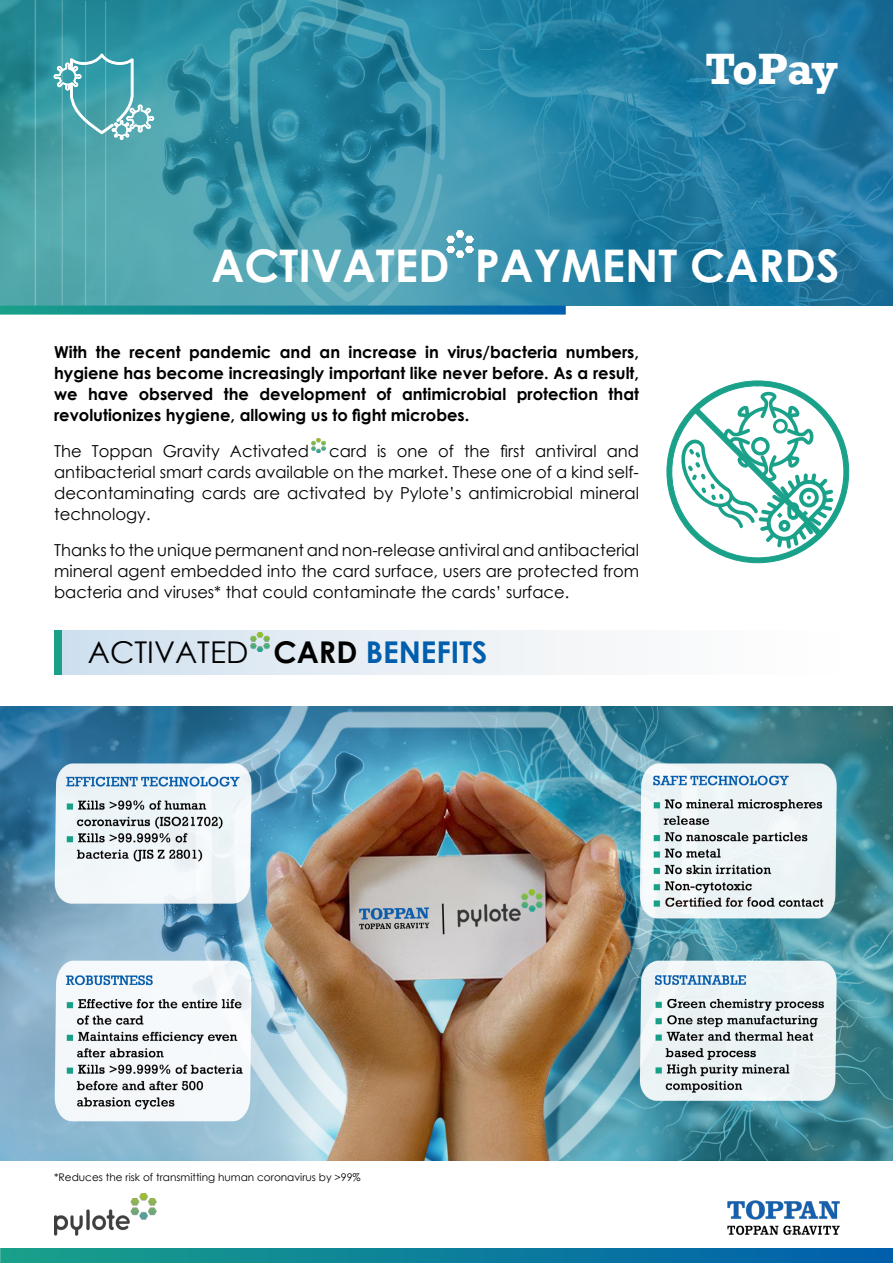
<style>
.page{position:relative;width:893px;height:1263px;background:#fff}
.page>*{position:absolute;margin:0;border:0;box-sizing:border-box;transform-origin:0 0}
.t1{font:700 45px "Century Gothic";color:#fff}
.t2{font:700 45px "Rockwell";letter-spacing:-.03em;color:#fff}
.t3{font:30px "Century Gothic";color:#000}
.t4{font:16.5px/21px "Century Gothic";color:#000;text-align:justify}
.t5{font:700 16.5px/21.3px "Century Gothic";color:#000;text-align:justify}
.t6{font:10.5px "Century Gothic";color:#000}
.s1{font-weight:700}
.s2{font-weight:700;color:#005ead}
</style>
<div class="page">
<svg style="left:0;top:0;width:893px;height:306px;background:#318ba6"></svg>
<hr style="left:35px;top:0;width:1px;height:306px;background:#fff">
<hr style="left:62px;top:0;width:1px;height:306px;background:#fff">
<hr style="left:85px;top:1px;width:1px;height:305px;background:#fff">
<hr style="left:105px;top:1px;width:1px;height:305px;background:#fff">
<svg style="left:4px;top:306px;width:557px;height:9px;background:#17849f"></svg>
<img style="left:727px;top:1200px;width:113px;height:36px">
<svg style="left:8px;top:1248px;width:877px;height:15px;background:#0c7f9a"></svg>
<img style="left:0;top:707px;width:893px;height:453px">
<div style="left:54px;top:630px;width:785px;height:45px;background:linear-gradient(to right,#d1e1ef,#fffffd)"></div>
<div style="left:54px;top:630px;width:7px;height:45px;background:#19a089"></div>
<svg style="left:666px;top:380px;width:183px;height:183px"></svg>
<img style="left:312px;top:438px;width:13px;height:14px">
<img style="left:54px;top:1193px;width:102px;height:42px">
<img style="left:250px;top:632px;width:19px;height:20px">
<svg style="left:54px;top:54px;width:100px;height:88px;background:#5caeb7"></svg>
<img style="left:447px;top:230px;width:27px;height:27px">
<h1 class="t2" style="left:705px;top:42px;width:135px">ToPay</h1>
<h1 class="t1" style="left:211px;top:232px;width:630px">ACTIVATED PAYMENT CARDS</h1>
<p class="t5" style="left:54px;top:340px;width:586px">With the recent pandemic and an increase in virus/bacteria numbers, hygiene has become increasingly important like never before. As a result, we have observed the development of antimicrobial protection that revolutionizes hygiene, allowing us to fight microbes.</p>
<p class="t4" style="left:54px;top:441px;width:586px">The Toppan Gravity Activated card is one of the first antiviral and antibacterial smart cards available on the market. These one of a kind self&shy;decontaminating cards are activated by Pylote’s antimicrobial mineral technology.</p>
<p class="t4" style="left:54px;top:540px;width:586px">Thanks to the unique permanent and non-release antiviral and antibacterial mineral agent embedded into the card surface, users are protected from bacteria and viruses* that could contaminate the cards’ surface.</p>
<h2 class="t3" style="left:88px;top:631px;width:401px">ACTIVATED <span class="s1">CARD</span> <span class="s2">BENEFITS</span></h2>
<p class="t6" style="left:54px;top:1170px;width:308px">*Reduces the risk of transmitting human coronavirus by &gt;99%</p>
</div>
